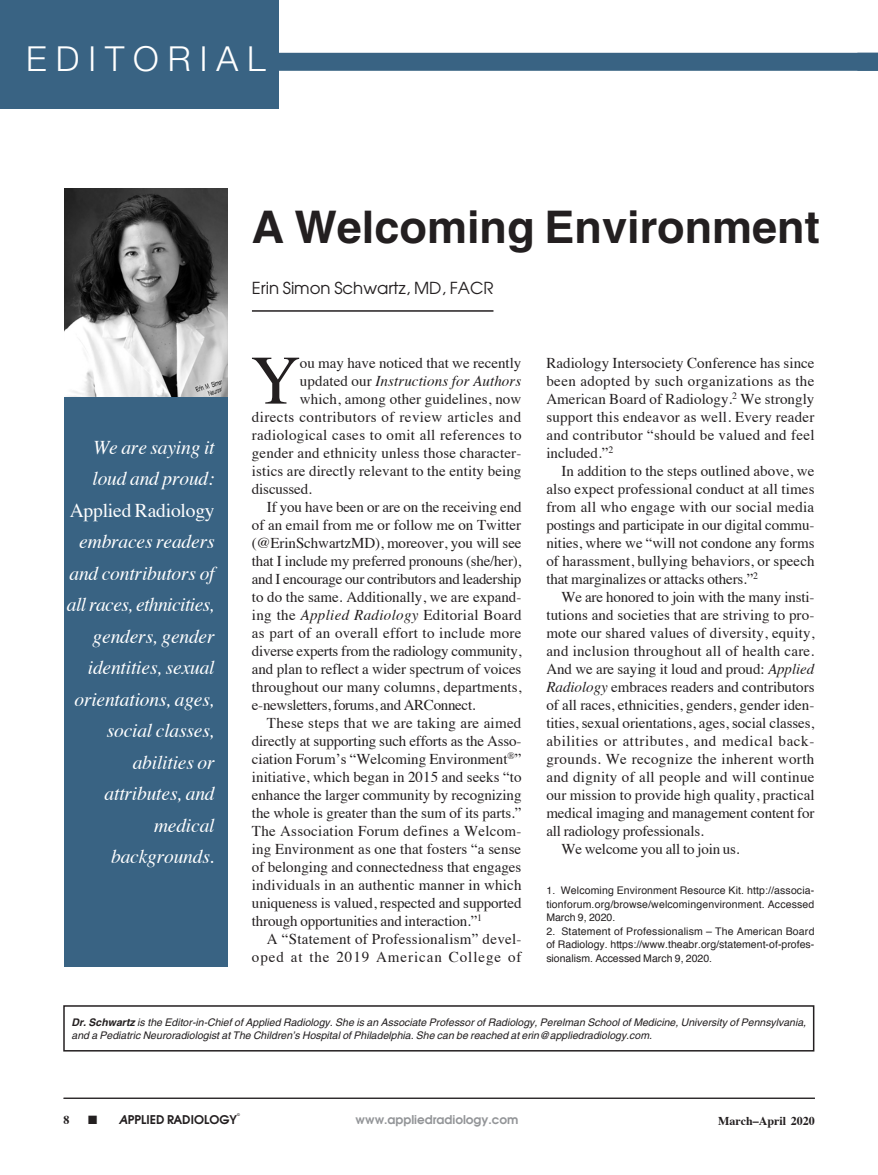
<style>
.page{position:relative;width:878px;height:1175px;background:#fff}
.page>*{position:absolute;margin:0;border:0;box-sizing:border-box;transform-origin:0 0}
.Article_1st_parag_Dr{font:69.45px "Times";color:#231f20}
.Article_title{font:700 45px "Helvetica";color:#231f20}
.t1{font:300 34.5px "Helvetica Neue LT Std";letter-spacing:.26em;color:#fff}
.Editorial_quote_new{font:italic 19.5px/31.5px "Times";letter-spacing:-.01em;color:#fff;text-align:right}
.Article_author_line{font:16.5px "Avant Garde";color:#231f20}
.Article_body_copy{font:15px/18px "Times";letter-spacing:-.01em;color:#231f20;text-align:justify}
.Article_1st_parag_Dr-2{font:15px "Times";letter-spacing:.01em;color:#231f20}
.Article_body_copy-2{font:15px/18px "Times";letter-spacing:.02em;color:#231f20;text-align:right}
.Article_1st_parag_Dr-3{font:15px "Times";letter-spacing:.03em;color:#231f20}
.Article_1st_parag_Dr-4{font:italic 15px "Times";letter-spacing:.005em;color:#231f20}
.Article_1st_parag_Dr-5{font:15px "Times";letter-spacing:-.01em;color:#231f20}
.t2{font:600 12px "Avant Garde";color:#939598}
.t3{font:600 12px "Avant Garde";color:#231f20}
.t4{font:700 12px "Times";color:#231f20}
.Editorial_Author_bio{font:italic 10.5px/13.5px "Helvetica";color:#231f20}
.Article_References{font:10.5px/13.5px "Helvetica";letter-spacing:.005em;color:#231f20;text-align:justify}
.t5{font:600 3.75px "Avant Garde";color:#231f20}
.s1{font-style:normal}
.s2{font-style:italic}
.s3{font-weight:700}
</style>
<div class="page">
<div style="left:279px;top:53px;width:599px;height:18px;background:#396383"></div>
<div style="left:0;top:0;width:279px;height:108px;background:#396383"></div>
<hr style="left:64px;top:1097px;width:750px;height:1px;background:#231f20">
<hr style="left:252px;top:310px;width:241px;height:2px;background:#231f20">
<div style="left:63px;top:1005px;width:751px;height:46px;border:2px solid #231f20"></div>
<div style="left:64px;top:385px;width:163px;height:581px;background:#396383"></div>
<img style="left:64px;top:188px;width:163px;height:209px">
<p class="t1" style="left:26px;top:38px;width:241px">EDITORIAL</p>
<p class="Article_title" style="left:252px;top:200px;width:569px">A Welcoming Environment</p>
<p class="Editorial_quote_new" style="left:67px;top:430px;width:149px">We are saying it loud and proud:<br><span class="s1">Applied Radiology </span>embraces readers and contributors of all races, ethnicities, genders, gender identities, sexual orientations, ages, social classes, abilities or attributes, and medical backgrounds.</p>
<p class="Article_author_line" style="left:252px;top:278px;width:243px">Erin Simon Schwartz, MD, FACR</p>
<p class="Article_1st_parag_Dr" style="left:250px;top:315px;width:52px">Y</p>
<p class="Article_1st_parag_Dr-2" style="left:300px;top:348px;width:223px">ou may have noticed that we recently</p>
<p class="Article_1st_parag_Dr-4" style="left:300px;top:367px;width:223px"><span class="s1">updated our</span> Instructions for Authors</p>
<p class="Article_1st_parag_Dr-2" style="left:300px;top:384px;width:223px">which, among other guidelines, now</p>
<p class="Article_1st_parag_Dr-3" style="left:252px;top:402px;width:271px">directs contributors of review articles and</p>
<p class="Article_1st_parag_Dr-2" style="left:252px;top:420px;width:271px">radiological cases to omit all references to</p>
<p class="Article_1st_parag_Dr-2" style="left:252px;top:438px;width:271px">gender and ethnicity unless those character-</p>
<p class="Article_1st_parag_Dr-2" style="left:252px;top:456px;width:271px">istics are directly relevant to the entity being</p>
<p class="Article_1st_parag_Dr-5" style="left:252px;top:474px;width:61px">discussed.</p>
<p class="Article_body_copy" style="left:252px;top:496px;width:271px;text-indent:15px">If you have been or are on the receiving end of an email from me or follow me on Twitter (@ErinSchwartzMD), moreover, you will see that I include my preferred pronouns (she/her), and I encourage our contributors and leadership to do the same. Additionally, we are expand&shy;ing the <span class="s2">Applied Radiology</span> Editorial Board as part of an overall effort to include more diverse experts from the radiology community, and plan to reflect a wider spectrum of voices throughout our many columns, departments, e-newsletters, forums, and ARConnect.</p>
<p class="Article_body_copy" style="left:252px;top:712px;width:271px;text-indent:15px">These steps that we are taking are aimed directly at supporting such efforts as the Asso&shy;ciation Forum’s “Welcoming Environment<sup>®</sup>” initiative, which began in 2015 and seeks “to enhance the larger community by recognizing the whole is greater than the sum of its parts.” The Association Forum defines a Welcom&shy;ing Environment as one that fosters “a sense of belonging and connectedness that engages individuals in an authentic manner in which uniqueness is valued, respected and supported through opportunities and interaction.”<sup>1</sup></p>
<p class="Article_body_copy-2" style="left:252px;top:928px;width:271px">A “Statement of Professionalism” devel&shy;oped at the 2019 American College of</p>
<p class="Article_body_copy" style="left:546px;top:352px;width:270px">Radiology Intersociety Conference has since been adopted by such organizations as the American Board of Radiology.<sup>2</sup> We strongly support this endeavor as well. Every reader and contributor “should be valued and feel included.”<sup>2</sup></p>
<p class="Article_body_copy" style="left:546px;top:460px;width:270px;text-indent:15px">In addition to the steps outlined above, we also expect professional conduct at all times from all who engage with our social media postings and participate in our digital commu&shy;nities, where we “will not condone any forms of harassment, bullying behaviors, or speech that marginalizes or attacks others.”<sup>2</sup></p>
<p class="Article_body_copy" style="left:546px;top:586px;width:270px;text-indent:15px">We are honored to join with the many insti&shy;tutions and societies that are striving to pro&shy;mote our shared values of diversity, equity, and inclusion throughout all of health care.<br>And we are saying it loud and proud: <span class="s2">Applied Radiology</span> embraces readers and contributors of all races, ethnicities, genders, gender iden&shy;tities, sexual orientations, ages, social classes, abilities or attributes, and medical back&shy;grounds. We recognize the inherent worth and dignity of all people and will continue our mission to provide high quality, practical medical imaging and management content for all radiology professionals.</p>
<p class="Article_body_copy" style="left:561px;top:838px;width:180px">We welcome you all to join us.</p>
<p class="Article_References" style="left:546px;top:884px;width:269px">1. Welcoming Environment Resource Kit. http://associa&shy;tionforum.org/browse/welcomingenvironment. Accessed March 9, 2020.</p>
<p class="Article_References" style="left:546px;top:925px;width:269px">2. Statement of Professionalism – The American Board of Radiology. https://www.theabr.org/statement-of-profes&shy;sionalism. Accessed March 9, 2020.</p>
<p class="Editorial_Author_bio" style="left:71px;top:1015px;width:736px"><span class="s3">Dr. Schwartz</span> is the Editor-in-Chief of Applied Radiology. She is an Associate Professor of Radiology, Perelman School of Medicine, University of Pennsylvania, and a Pediatric Neuroradiologist at The Children’s Hospital of Philadelphia. She can be reached at erin@appliedradiology.com.</p>
<p class="t5" style="left:237px;top:1111px;width:4px">©</p>
<p class="t4" style="left:63px;top:1108px;width:7px">8</p>
<p class="t3" style="left:88px;top:1111px;width:150px">■ <span class="s2">A</span>PPLIED RADIOLOGY</p>
<p class="t2" style="left:355px;top:1111px;width:164px">www.appliedradiology.com</p>
<p class="t4" style="left:718px;top:1109px;width:98px">March–April 2020</p>
</div>
